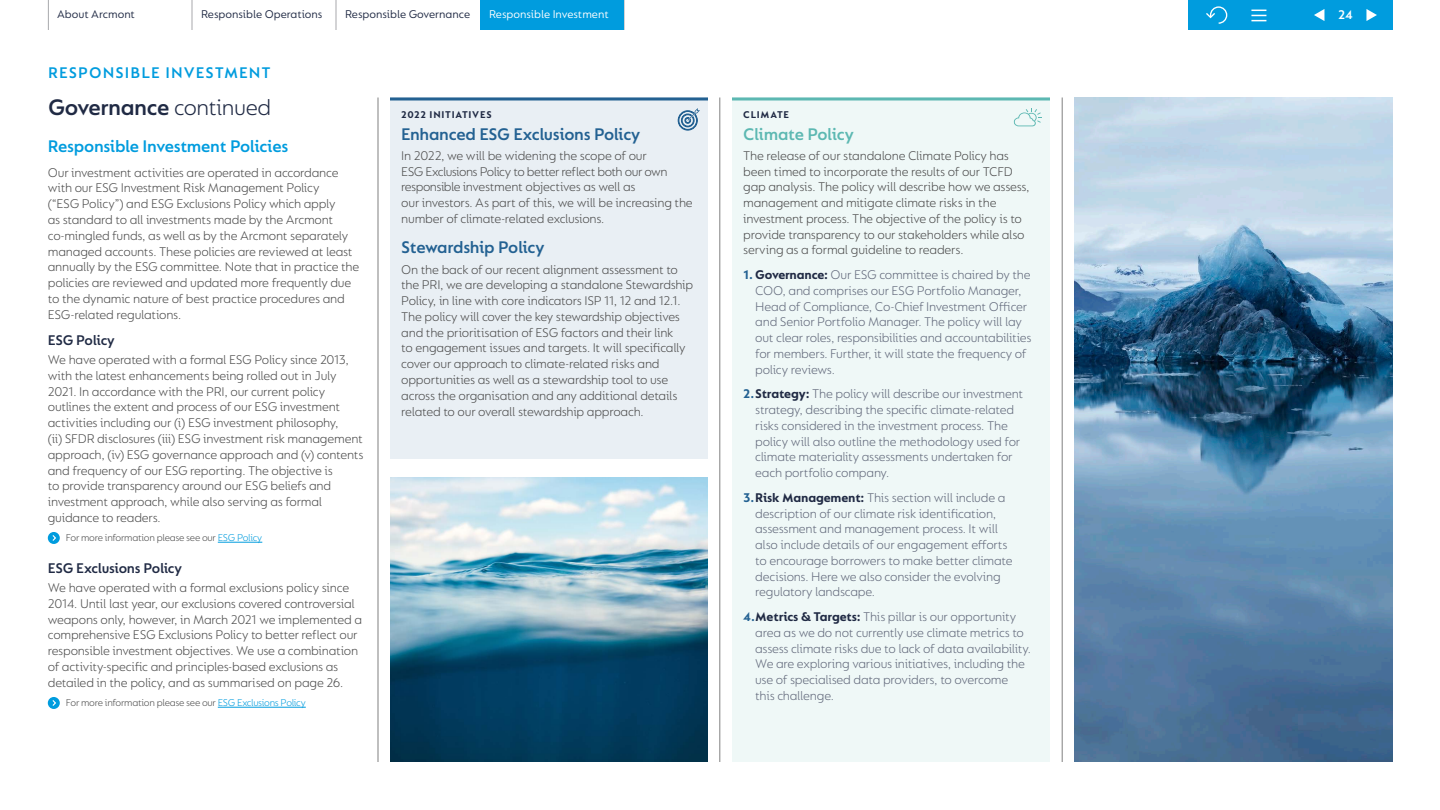
<style>
.page{position:relative;width:1440px;height:810px;background:#fff}
.page>*{position:absolute;margin:0;border:0;box-sizing:border-box;transform-origin:0 0}
.Page_title_60pt{font:600 24px "FS Lucas";letter-spacing:-.02em;color:#202a44}
.Heading_3_24pt{font:600 18px "FS Lucas";letter-spacing:-.02em;color:#236192}
.Heading_3_24pt-2{font:600 18px "FS Lucas";letter-spacing:-.02em;color:#009cde}
.Heading_3_24pt-3{font:600 18px "FS Lucas";letter-spacing:-.025em;color:#5cb8b2}
.Section_heading_CAPS{font:600 16.5px "FS Lucas";letter-spacing:.065em;color:#009cde}
.Bodycopy_18pt{font:600 15px "FS Lucas";letter-spacing:-.02em;color:#202a44}
.Heading_4_20pt{font:600 15px "FS Lucas";letter-spacing:-.02em;color:#202a44}
.Bodycopy_18pt-2{font:300 13.5px/15.8px "FS Lucas";letter-spacing:-.02em;color:#4d4d4d}
.t1{font:300 13.5px/15.8px "FS Lucas";letter-spacing:-.02em;color:#636a7c}
.t2{font:600 13.5px "FS Lucas";color:#fff}
.t3{font:12px "FS Lucas";color:#202a44}
.t4{font:12px "FS Lucas";color:#fff}
.LInk_text14pt{font:300 10.5px "FS Lucas";letter-spacing:-.025em;color:#4d4d4d}
.Heading_3_24pt-4{font:700 10.5px "FS Lucas";letter-spacing:.065em;color:#202a44}
.s1{font-weight:300}
.s2{color:#009cde}
.s3{font-weight:700;color:#236192}
.s4{font-weight:700;color:#202a44}
</style>
<div class="page">
<hr style="left:378px;top:98px;width:1px;height:664px;background:#808080">
<hr style="left:1062px;top:98px;width:1px;height:664px;background:#808080">
<hr style="left:218px;top:542px;width:44px;height:1px;background:#009cde">
<svg style="left:48px;top:532px;width:12px;height:12px"></svg>
<svg style="left:51px;top:534px;width:6px;height:8px"></svg>
<hr style="left:218px;top:707px;width:88px;height:1px;background:#009cde">
<svg style="left:48px;top:697px;width:12px;height:12px"></svg>
<svg style="left:51px;top:699px;width:6px;height:8px"></svg>
<img style="left:1074px;top:98px;width:318px;height:664px">
<div style="left:390px;top:98px;width:318px;height:361px;background:#e9eff4"></div>
<hr style="left:720px;top:98px;width:1px;height:664px;background:#808080">
<hr style="left:390px;top:98px;width:318px;height:2px;background:#236192">
<div style="left:732px;top:98px;width:318px;height:664px;background:#eff8f7"></div>
<img style="left:390px;top:477px;width:318px;height:285px">
<hr style="left:732px;top:98px;width:318px;height:2px;background:#5cb8b2">
<svg style="left:678px;top:108px;width:22px;height:22px"></svg>
<svg style="left:1014px;top:108px;width:28px;height:18px"></svg>
<hr style="left:336px;top:0;width:1px;height:30px;background:#a8a9ad">
<hr style="left:192px;top:0;width:1px;height:30px;background:#a8a9ad">
<hr style="left:48px;top:0;width:1px;height:30px;background:#a8a9ad">
<hr style="left:624px;top:0;width:1px;height:30px;background:#a8a9ad">
<div style="left:480px;top:0;width:144px;height:30px;background:#009cde"></div>
<div style="left:1188px;top:0;width:204px;height:30px;background:#009cde"></div>
<svg style="left:1206px;top:6px;width:22px;height:18px"></svg>
<svg style="left:1366px;top:9px;width:11px;height:12px"></svg>
<svg style="left:1314px;top:9px;width:10px;height:12px"></svg>
<svg style="left:1251px;top:9px;width:16px;height:13px"></svg>
<svg style="left:1251px;top:10px;width:15px;height:11px"></svg>
<p class="t3" style="left:57px;top:7px;width:80px">About Arcmont</p>
<p class="t3" style="left:201px;top:7px;width:123px">Responsible Operations</p>
<p class="t3" style="left:345px;top:7px;width:127px">Responsible Governance</p>
<p class="t4" style="left:489px;top:7px;width:121px">Responsible Investment</p>
<p class="t2" style="left:1338px;top:7px;width:16px">24</p>
<p class="Section_heading_CAPS" style="left:48px;top:63px;width:224px">RESPONSIBLE INVESTMENT</p>
<p class="Page_title_60pt" style="left:48px;top:94px;width:225px">Governance <span class="s1">continued</span></p>
<p class="Heading_3_24pt-4" style="left:401px;top:109px;width:92px">2022 INITIATIVES</p>
<p class="Heading_3_24pt" style="left:401px;top:123px;width:241px">Enhanced ESG Exclusions Policy</p>
<p class="Bodycopy_18pt-2" style="left:401px;top:147px;width:293px">In 2022, we will be widening the scope of our<br>ESG Exclusions Policy to better reflect both our own responsible investment objectives as well as<br>our investors. As part of this, we will be increasing the number of climate-related exclusions.</p>
<p class="Heading_3_24pt" style="left:401px;top:237px;width:145px">Stewardship Policy</p>
<p class="Bodycopy_18pt-2" style="left:401px;top:261px;width:294px">On the back of our recent alignment assessment to the PRI, we are developing a standalone Stewardship Policy, in line with core indicators ISP 11, 12 and 12.1.<br>The policy will cover the key stewardship objectives and the prioritisation of ESG factors and their link<br>to engagement issues and targets. It will specifically cover our approach to climate-related risks and opportunities as well as a stewardship tool to use across the organisation and any additional details related to our overall stewardship approach.</p>
<p class="Heading_3_24pt-2" style="left:48px;top:136px;width:242px">Responsible Investment Policies</p>
<p class="Bodycopy_18pt-2" style="left:48px;top:164px;width:313px">Our investment activities are operated in accordance with our ESG Investment Risk Management Policy<br>(“ESG Policy”) and ESG Exclusions Policy which apply<br>as standard to all investments made by the Arcmont co-mingled funds, as well as by the Arcmont separately managed accounts. These policies are reviewed at least annually by the ESG committee. Note that in practice the policies are reviewed and updated more frequently due to the dynamic nature of best practice procedures and ESG-related regulations.</p>
<p class="Heading_4_20pt" style="left:48px;top:332px;width:69px">ESG Policy</p>
<p class="Bodycopy_18pt-2" style="left:48px;top:352px;width:317px">We have operated with a formal ESG Policy since 2013, with the latest enhancements being rolled out in July 2021. In accordance with the PRI, our current policy outlines the extent and process of our ESG investment activities including our (i) ESG investment philosophy,<br>(ii) SFDR disclosures (iii) ESG investment risk management approach, (iv) ESG governance approach and (v) contents and frequency of our ESG reporting. The objective is<br>to provide transparency around our ESG beliefs and investment approach, while also serving as formal guidance to readers.</p>
<p class="LInk_text14pt" style="left:66px;top:532px;width:198px">For more information please see our <span class="s2">ESG Policy</span></p>
<p class="Bodycopy_18pt" style="left:48px;top:560px;width:136px">ESG Exclusions Policy</p>
<p class="Bodycopy_18pt-2" style="left:48px;top:580px;width:316px">We have operated with a formal exclusions policy since 2014. Until last year, our exclusions covered controversial weapons only, however, in March 2021 we implemented a comprehensive ESG Exclusions Policy to better reflect our responsible investment objectives. We use a combination of activity-specific and principles-based exclusions as detailed in the policy, and as summarised on page 26.</p>
<p class="LInk_text14pt" style="left:66px;top:697px;width:241px">For more information please see our <span class="s2">ESG Exclusions Policy</span></p>
<p class="Heading_3_24pt-4" style="left:743px;top:109px;width:47px">CLIMATE</p>
<p class="Heading_3_24pt-3" style="left:743px;top:123px;width:112px">Climate Policy</p>
<p class="Bodycopy_18pt-2" style="left:743px;top:147px;width:288px">The release of our standalone Climate Policy has been timed to incorporate the results of our TCFD gap analysis. The policy will describe how we assess, management and mitigate climate risks in the investment process. The objective of the policy is to provide transparency to our stakeholders while also serving as a formal guideline to readers.</p>
<p class="t1" style="left:755px;top:267px;width:278px;text-indent:-12px"><span class="s3">1.</span> <span class="s4">Governance:</span> Our ESG committee is chaired by the COO, and comprises our ESG Portfolio Manager, Head of Compliance, Co-Chief Investment Officer and Senior Portfolio Manager. The policy will lay out clear roles, responsibilities and accountabilities for members. Further, it will state the frequency of policy reviews.</p>
<p class="t1" style="left:755px;top:386px;width:269px;text-indent:-12px"><span class="s3">2.</span><span class="s4">Strategy:</span> The policy will describe our investment strategy, describing the specific climate-related risks considered in the investment process. The policy will also outline the methodology used for climate materiality assessments undertaken for each portfolio company.</p>
<p class="t1" style="left:755px;top:489px;width:259px;text-indent:-12px"><span class="s3">3.</span><span class="s4">Risk Management:</span> This section will include a description of our climate risk identification, assessment and management process. It will also include details of our engagement efforts to encourage borrowers to make better climate decisions. Here we also consider the evolving regulatory landscape.</p>
<p class="t1" style="left:755px;top:609px;width:277px;text-indent:-12px"><span class="s3">4.</span><span class="s4">Metrics &amp; Targets:</span> This pillar is our opportunity area as we do not currently use climate metrics to assess climate risks due to lack of data availability.<br>We are exploring various initiatives, including the use of specialised data providers, to overcome this challenge.</p>
</div>
